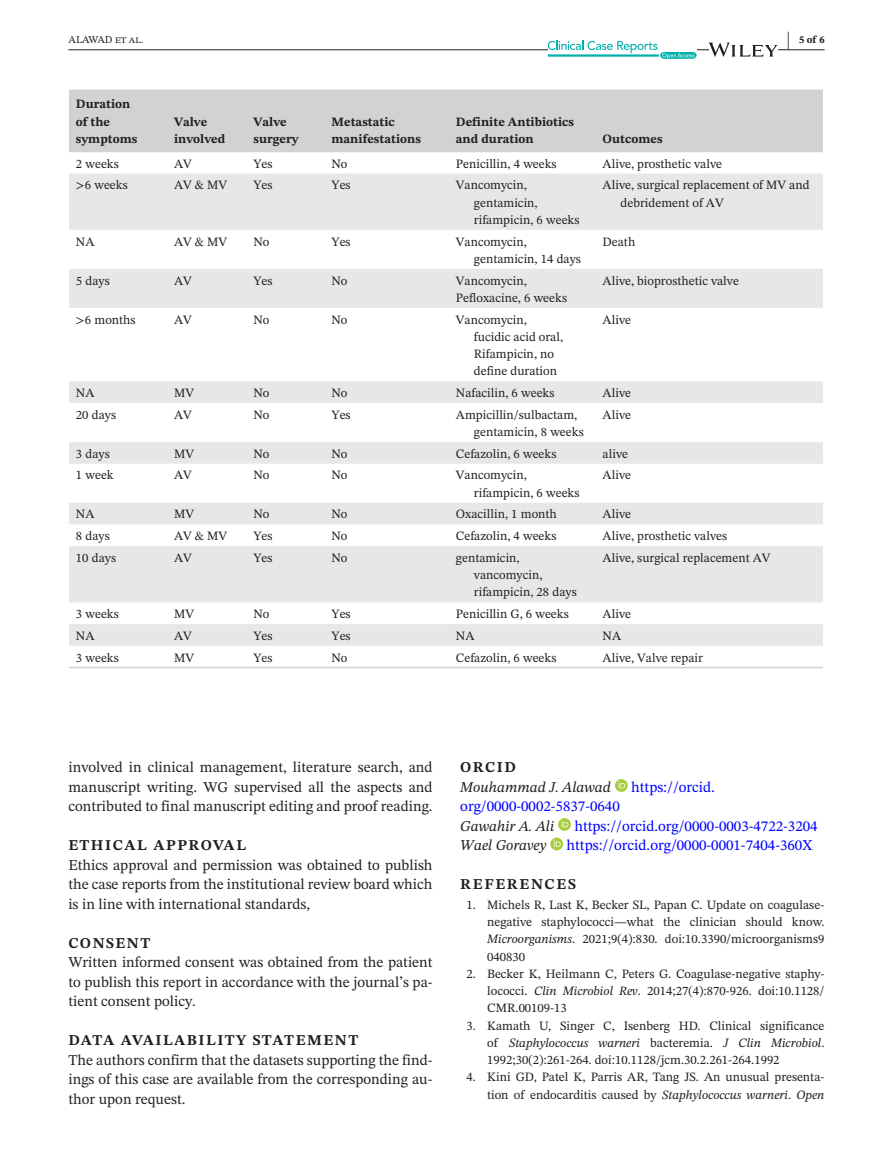
<style>
.page{position:relative;width:893px;height:1174px;background:#fff}
.page>*{position:absolute;margin:0;border:0;box-sizing:border-box;transform-origin:0 0}
.t1{font:700 21px "STIX Two Text";color:#231f20;scale:.42 1}
.t2{font:15px/19.5px "STIX Two Text";color:#231f20;text-align:justify}
.t3{font:15px "STIX Two Text";color:#00f}
.t4{font:700 15px "STIX Two Text";letter-spacing:.1em;color:#231f20}
.t5{font:italic 15px "STIX Two Text";color:#231f20}
.t6{font:12.75px/17.2px "STIX Two Text";color:#231f20}
.t7{font:700 12.75px/17.2px "STIX Two Text";color:#231f20}
.t8{font:10.5px "STIX Two Text";color:#231f20}
.t9{font:700 10.5px "STIX Two Text";color:#231f20}
.s1{font-style:italic}
</style>
<div class="page">
<hr style="left:68px;top:49px;width:756px;height:1px;background:#231f20">
<svg style="left:548px;top:41px;width:148px;height:18px"></svg>
<svg style="left:709px;top:43px;width:68px;height:14px"></svg>
<svg style="left:615px;top:779px;width:13px;height:13px"></svg>
<svg style="left:618px;top:781px;width:7px;height:7px"></svg>
<svg style="left:558px;top:818px;width:13px;height:13px"></svg>
<svg style="left:561px;top:820px;width:7px;height:7px"></svg>
<svg style="left:550px;top:837px;width:13px;height:13px"></svg>
<svg style="left:554px;top:840px;width:7px;height:7px"></svg>
<div style="left:69px;top:90px;width:754px;height:62px;background:#d1d2d4"></div>
<svg style="left:69px;top:174px;width:754px;height:472px;fill:#ebeced"></svg>
<hr style="left:68px;top:667px;width:98px;height:1px;background:#d1d2d4">
<hr style="left:167px;top:667px;width:79px;height:1px;background:#d1d2d4">
<hr style="left:246px;top:667px;width:78px;height:1px;background:#d1d2d4">
<hr style="left:324px;top:667px;width:124px;height:1px;background:#d1d2d4">
<hr style="left:448px;top:667px;width:147px;height:1px;background:#d1d2d4">
<hr style="left:595px;top:667px;width:228px;height:1px;background:#d1d2d4">
<h1 class="t1" style="left:787px;top:24px;width:8px">|</h1>
<p class="t8" style="left:68px;top:32px;width:76px">ALAWAD et al.</p>
<p class="t9" style="left:799px;top:32px;width:27px">5 of 6</p>
<p class="t7" style="left:76px;top:96px;width:63px">Duration of the symptoms</p>
<p class="t7" style="left:174px;top:113px;width:53px">Valve involved</p>
<p class="t7" style="left:253px;top:113px;width:47px">Valve surgery</p>
<p class="t7" style="left:331px;top:113px;width:91px">Metastatic manifestations</p>
<p class="t7" style="left:456px;top:113px;width:120px">Definite Antibiotics and duration</p>
<p class="t7" style="left:603px;top:130px;width:62px">Outcomes</p>
<p class="t6" style="left:76px;top:155px;width:44px">2 weeks</p>
<p class="t6" style="left:174px;top:155px;width:19px">AV</p>
<p class="t6" style="left:253px;top:155px;width:21px">Yes</p>
<p class="t6" style="left:331px;top:155px;width:18px">No</p>
<p class="t6" style="left:456px;top:155px;width:102px">Penicillin, 4 weeks</p>
<p class="t6" style="left:603px;top:155px;width:121px">Alive, prosthetic valve</p>
<p class="t6" style="left:76px;top:176px;width:53px">&gt;6 weeks</p>
<p class="t6" style="left:174px;top:176px;width:55px">AV &amp; MV</p>
<p class="t6" style="left:253px;top:176px;width:21px">Yes</p>
<p class="t6" style="left:331px;top:176px;width:21px">Yes</p>
<p class="t6" style="left:474px;top:176px;width:107px;text-indent:-18px">Vancomycin, gentamicin, rifampicin, 6 weeks</p>
<p class="t6" style="left:621px;top:176px;width:190px;text-indent:-18px">Alive, surgical replacement of MV and debridement of AV</p>
<p class="t6" style="left:76px;top:233px;width:20px">NA</p>
<p class="t6" style="left:174px;top:233px;width:55px">AV &amp; MV</p>
<p class="t6" style="left:253px;top:233px;width:18px">No</p>
<p class="t6" style="left:331px;top:233px;width:21px">Yes</p>
<p class="t6" style="left:474px;top:233px;width:108px;text-indent:-18px">Vancomycin, gentamicin, 14 days</p>
<p class="t6" style="left:603px;top:233px;width:34px">Death</p>
<p class="t6" style="left:76px;top:271px;width:35px">5 days</p>
<p class="t6" style="left:174px;top:271px;width:19px">AV</p>
<p class="t6" style="left:253px;top:271px;width:21px">Yes</p>
<p class="t6" style="left:331px;top:271px;width:18px">No</p>
<p class="t6" style="left:456px;top:271px;width:113px">Vancomycin,<br>Pefloxacine, 6 weeks</p>
<p class="t6" style="left:603px;top:271px;width:138px">Alive, bioprosthetic valve</p>
<p class="t6" style="left:76px;top:310px;width:61px">&gt;6 months</p>
<p class="t6" style="left:174px;top:310px;width:19px">AV</p>
<p class="t6" style="left:253px;top:310px;width:18px">No</p>
<p class="t6" style="left:331px;top:310px;width:18px">No</p>
<p class="t6" style="left:474px;top:310px;width:91px;text-indent:-18px">Vancomycin, fucidic acid oral,<br>Rifampicin, no define duration</p>
<p class="t6" style="left:603px;top:310px;width:30px">Alive</p>
<p class="t6" style="left:76px;top:384px;width:20px">NA</p>
<p class="t6" style="left:174px;top:384px;width:22px">MV</p>
<p class="t6" style="left:253px;top:384px;width:18px">No</p>
<p class="t6" style="left:331px;top:384px;width:18px">No</p>
<p class="t6" style="left:456px;top:384px;width:100px">Nafacilin, 6 weeks</p>
<p class="t6" style="left:603px;top:384px;width:30px">Alive</p>
<p class="t6" style="left:76px;top:406px;width:42px">20 days</p>
<p class="t6" style="left:174px;top:406px;width:19px">AV</p>
<p class="t6" style="left:253px;top:406px;width:18px">No</p>
<p class="t6" style="left:331px;top:406px;width:21px">Yes</p>
<p class="t6" style="left:474px;top:406px;width:111px;text-indent:-18px">Ampicillin/sulbactam, gentamicin, 8 weeks</p>
<p class="t6" style="left:603px;top:406px;width:30px">Alive</p>
<p class="t6" style="left:76px;top:445px;width:35px">3 days</p>
<p class="t6" style="left:174px;top:445px;width:22px">MV</p>
<p class="t6" style="left:253px;top:445px;width:18px">No</p>
<p class="t6" style="left:331px;top:445px;width:18px">No</p>
<p class="t6" style="left:456px;top:445px;width:102px">Cefazolin, 6 weeks</p>
<p class="t6" style="left:603px;top:445px;width:27px">alive</p>
<p class="t6" style="left:76px;top:466px;width:39px">1 week</p>
<p class="t6" style="left:174px;top:466px;width:19px">AV</p>
<p class="t6" style="left:253px;top:466px;width:18px">No</p>
<p class="t6" style="left:331px;top:466px;width:18px">No</p>
<p class="t6" style="left:474px;top:466px;width:107px;text-indent:-18px">Vancomycin, rifampicin, 6 weeks</p>
<p class="t6" style="left:603px;top:466px;width:30px">Alive</p>
<p class="t6" style="left:76px;top:505px;width:20px">NA</p>
<p class="t6" style="left:174px;top:505px;width:22px">MV</p>
<p class="t6" style="left:253px;top:505px;width:18px">No</p>
<p class="t6" style="left:331px;top:505px;width:18px">No</p>
<p class="t6" style="left:456px;top:505px;width:103px">Oxacillin, 1 month</p>
<p class="t6" style="left:603px;top:505px;width:30px">Alive</p>
<p class="t6" style="left:76px;top:527px;width:35px">8 days</p>
<p class="t6" style="left:174px;top:527px;width:55px">AV &amp; MV</p>
<p class="t6" style="left:253px;top:527px;width:21px">Yes</p>
<p class="t6" style="left:331px;top:527px;width:18px">No</p>
<p class="t6" style="left:456px;top:527px;width:102px">Cefazolin, 4 weeks</p>
<p class="t6" style="left:603px;top:527px;width:126px">Alive, prosthetic valves</p>
<p class="t6" style="left:76px;top:549px;width:42px">10 days</p>
<p class="t6" style="left:174px;top:549px;width:19px">AV</p>
<p class="t6" style="left:253px;top:549px;width:21px">Yes</p>
<p class="t6" style="left:331px;top:549px;width:18px">No</p>
<p class="t6" style="left:474px;top:549px;width:104px;text-indent:-18px">gentamicin, vancomycin, rifampicin, 28 days</p>
<p class="t6" style="left:603px;top:549px;width:169px">Alive, surgical replacement AV</p>
<p class="t6" style="left:76px;top:605px;width:44px">3 weeks</p>
<p class="t6" style="left:174px;top:605px;width:22px">MV</p>
<p class="t6" style="left:253px;top:605px;width:18px">No</p>
<p class="t6" style="left:331px;top:605px;width:21px">Yes</p>
<p class="t6" style="left:456px;top:605px;width:114px">Penicillin G, 6 weeks</p>
<p class="t6" style="left:603px;top:605px;width:30px">Alive</p>
<p class="t6" style="left:76px;top:627px;width:20px">NA</p>
<p class="t6" style="left:174px;top:627px;width:19px">AV</p>
<p class="t6" style="left:253px;top:627px;width:21px">Yes</p>
<p class="t6" style="left:331px;top:627px;width:21px">Yes</p>
<p class="t6" style="left:456px;top:627px;width:20px">NA</p>
<p class="t6" style="left:603px;top:627px;width:20px">NA</p>
<p class="t6" style="left:76px;top:648px;width:44px">3 weeks</p>
<p class="t6" style="left:174px;top:648px;width:22px">MV</p>
<p class="t6" style="left:253px;top:648px;width:21px">Yes</p>
<p class="t6" style="left:331px;top:648px;width:18px">No</p>
<p class="t6" style="left:456px;top:648px;width:102px">Cefazolin, 6 weeks</p>
<p class="t6" style="left:603px;top:648px;width:102px">Alive, Valve repair</p>
<p class="t2" style="left:68px;top:757px;width:366px">involved in clinical management, literature search, and manuscript writing. WG supervised all the aspects and contributed to final manuscript editing and proof reading.</p>
<p class="t4" style="left:68px;top:834px;width:179px">ETHICAL APPROVAL</p>
<p class="t2" style="left:68px;top:855px;width:366px">Ethics approval and permission was obtained to publish the case reports from the institutional review board which is in line with international standards,</p>
<p class="t4" style="left:68px;top:932px;width:83px">CONSENT</p>
<p class="t2" style="left:68px;top:952px;width:366px">Written informed consent was obtained from the patient to publish this report in accordance with the journal’s pa&shy;tient consent policy.</p>
<p class="t4" style="left:68px;top:1029px;width:291px">DATA AVAILABILITY STATEMENT</p>
<p class="t2" style="left:68px;top:1050px;width:366px">The authors confirm that the datasets supporting the find&shy;ings of this case are available from the corresponding au&shy;thor upon request.</p>
<p class="t4" style="left:460px;top:756px;width:57px">ORCID</p>
<p class="t5" style="left:460px;top:776px;width:152px">Mouhammad J. Alawad</p>
<p class="t3" style="left:631px;top:776px;width:85px">https://orcid.</p>
<p class="t3" style="left:460px;top:795px;width:161px">org/0000-0002-5837-0640</p>
<p class="t5" style="left:460px;top:815px;width:95px">Gawahir A. Ali</p>
<p class="t3" style="left:574px;top:815px;width:245px">https://orcid.org/0000-0003-4722-3204</p>
<p class="t5" style="left:460px;top:834px;width:88px">Wael Goravey</p>
<p class="t3" style="left:567px;top:834px;width:247px">https://orcid.org/0000-0001-7404-360X</p>
<p class="t4" style="left:460px;top:873px;width:117px">REFERENCES</p>
<p class="t6" style="left:487px;top:896px;width:339px;text-align:justify;text-indent:-20px">1. Michels R, Last K, Becker SL, Papan C. Update on coagulase&shy;negative staphylococci—what the clinician should know.<br><span class="s1">Microorganisms</span>. 2021;9(4):830. doi:10.3390/microorganisms9<br>040830</p>
<p class="t6" style="left:487px;top:965px;width:339px;text-align:justify;text-indent:-21px">2. Becker K, Heilmann C, Peters G. Coagulase-negative staphy&shy;lococci. <span class="s1">Clin Microbiol Rev</span>. 2014;27(4):870-926. doi:10.1128/ CMR.00109-13</p>
<p class="t6" style="left:487px;top:1016px;width:339px;text-align:justify;text-indent:-21px">3. Kamath U, Singer C, Isenberg HD. Clinical significance of <span class="s1">Staphylococcus warneri</span> bacteremia. <span class="s1">J Clin Microbiol</span>.<br>1992;30(2):261-264. doi:10.1128/jcm.30.2.261-264.1992</p>
<p class="t6" style="left:467px;top:1068px;width:359px;text-align:right">4. Kini GD, Patel K, Parris AR, Tang JS. An unusual presenta&shy;tion of endocarditis caused by <span class="s1">Staphylococcus warneri</span>. <span class="s1">Open</span></p>
</div>
